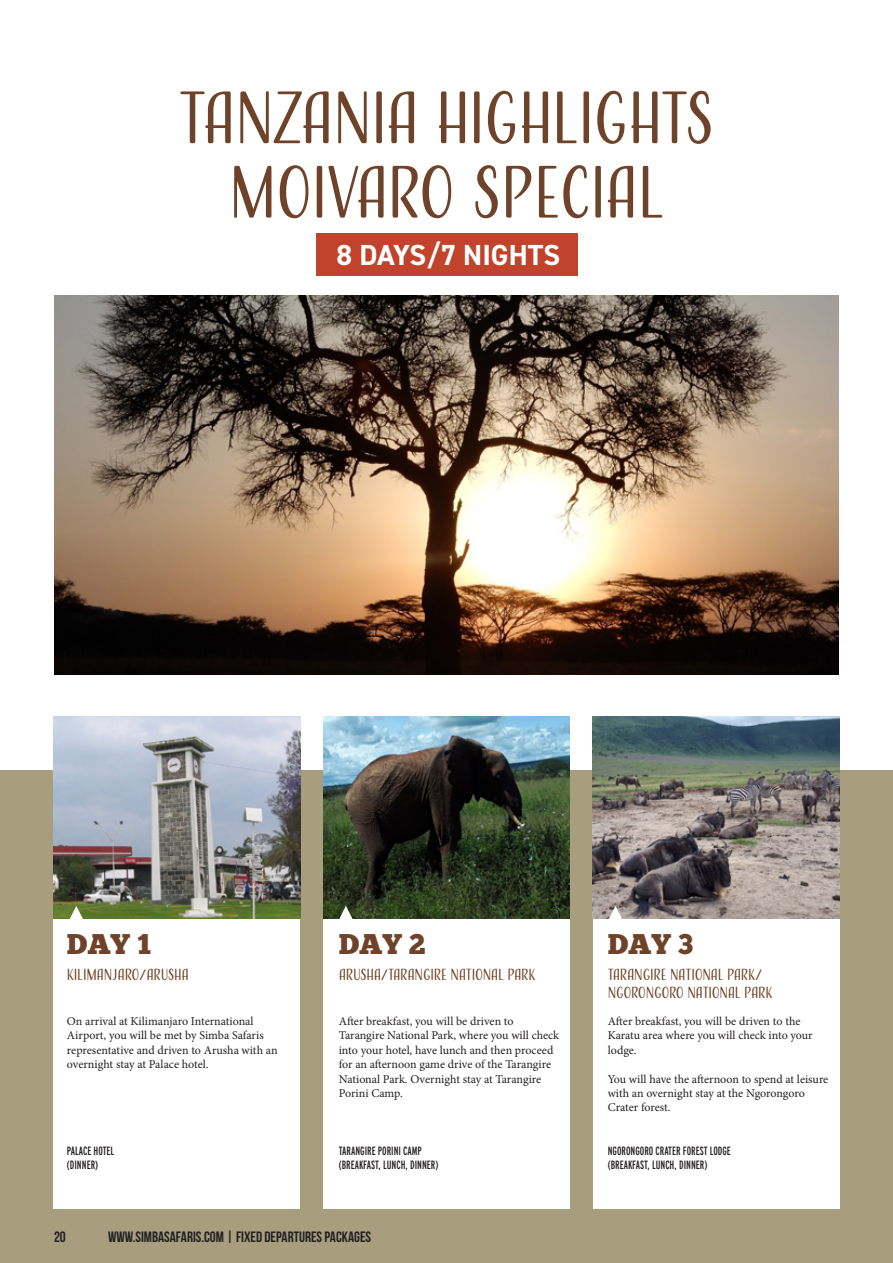
<style>
.page{position:relative;width:893px;height:1263px;background:#fff}
.page>*{position:absolute;margin:0;border:0;box-sizing:border-box;transform-origin:0 0}
.t1{font:69px "Adorn S Condensed Sans";letter-spacing:-.02em;color:#6e4329}
.t2{font:700 29.1px "DIN2014";color:#fff}
.t3{font:28.5px "Chunk Five";color:#6e4329}
.t4{font:15px/18px "Adorn S Condensed Sans";letter-spacing:-.02em;color:#6e4329}
.t5{font:15px "Bebas Neue";color:#231f20}
.t6{font:12px/14.4px "Minion Pro";letter-spacing:-.005em;color:#231f20}
.t7{font:12px/14.4px "Interstate Compressed";color:#231f20}
</style>
<div class="page">
<div style="left:0;top:770px;width:893px;height:493px;background:#a89d7d"></div>
<img style="left:54px;top:296px;width:785px;height:379px">
<div style="left:54px;top:918px;width:246px;height:291px;background:#fff"></div>
<div style="left:323px;top:918px;width:247px;height:291px;background:#fff"></div>
<div style="left:593px;top:918px;width:246px;height:291px;background:#fff"></div>
<img style="left:54px;top:716px;width:246px;height:202px">
<img style="left:323px;top:716px;width:247px;height:202px">
<img style="left:593px;top:716px;width:246px;height:202px">
<svg style="left:59px;top:906px;width:34px;height:13px"></svg>
<svg style="left:329px;top:906px;width:34px;height:13px"></svg>
<svg style="left:598px;top:906px;width:34px;height:13px"></svg>
<div style="left:316px;top:233px;width:262px;height:43px;background:#c1432b"></div>
<h1 class="t1" style="left:178px;top:75px;width:538px">TANZANIA HIGHLIGHTS</h1>
<h1 class="t1" style="left:229px;top:149px;width:437px">MOIVARO SPECIAL</h1>
<h2 class="t2" style="left:336px;top:236px;width:225px">8 DAYS/7 NIGHTS</h2>
<h3 class="t3" style="left:67px;top:926px;width:86px">DAY 1</h3>
<h3 class="t3" style="left:339px;top:926px;width:88px">DAY 2</h3>
<p class="t4" style="left:67px;top:965px;width:123px">KILIMANJARO/ARUSHA</p>
<p class="t4" style="left:339px;top:965px;width:198px">ARUSHA/TARANGIRE NATIONAL PARK</p>
<p class="t6" style="left:67px;top:1014px;width:212px">On arrival at Kilimanjaro International Airport, you will be met by Simba Safaris representative and driven to Arusha with an overnight stay at Palace hotel.</p>
<p class="t6" style="left:339px;top:1014px;width:222px">After breakfast, you will be driven to Tarangire National Park, where you will check into your hotel, have lunch and then proceed for an afternoon game drive of the Tarangire National Park. Overnight stay at Tarangire Porini Camp.</p>
<p class="t7" style="left:67px;top:1143px;width:49px">PALACE HOTEL (DINNER)</p>
<p class="t7" style="left:339px;top:1143px;width:101px">TARANGIRE PORINI CAMP (BREAKFAST, LUNCH, DINNER)</p>
<p class="t5" style="left:54px;top:1228px;width:13px">20</p>
<p class="t5" style="left:108px;top:1228px;width:265px">WWW.SIMBASAFARIS.COM | FIXED DEPARTURES PACKAGES</p>
<h3 class="t3" style="left:608px;top:926px;width:87px">DAY 3</h3>
<p class="t4" style="left:608px;top:965px;width:166px">TARANGIRE NATIONAL PARK/<br>NGORONGORO NATIONAL PARK</p>
<p class="t6" style="left:608px;top:1014px;width:207px">After breakfast, you will be driven to the<br>Karatu area where you will check into your lodge.</p>
<p class="t6" style="left:608px;top:1072px;width:222px">You will have the afternoon to spend at leisure with an overnight stay at the Ngorongoro<br>Crater forest.</p>
<p class="t7" style="left:608px;top:1143px;width:125px">NGORONGORO CRATER FOREST LODGE (BREAKFAST, LUNCH, DINNER)</p>
</div>
